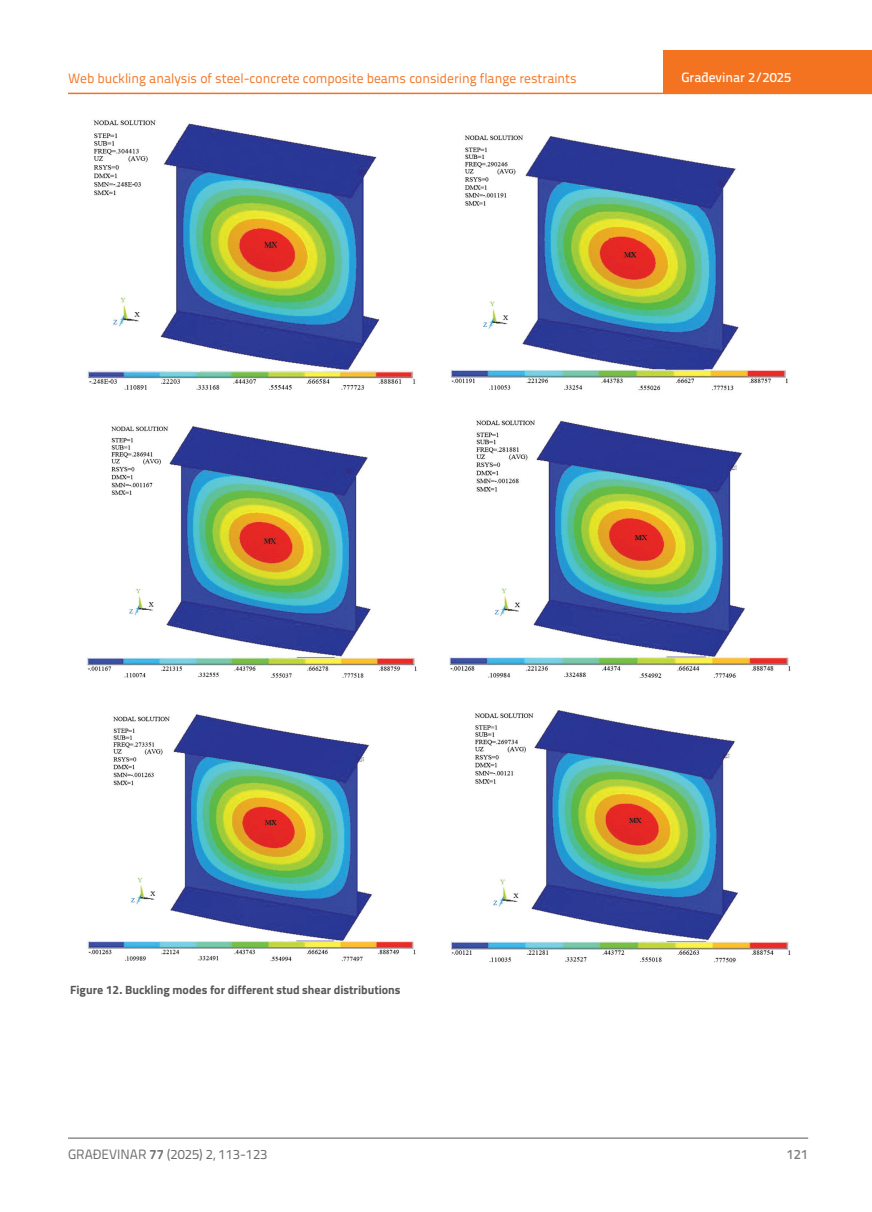
<style>
.page{position:relative;width:872px;height:1212px;background:#fff}
.page>*{position:absolute;margin:0;border:0;box-sizing:border-box;transform-origin:0 0}
.t1{font:13.5px "Titillium Text 22 L";color:#f47321}
.t2{font:13.5px "Titillium Text 22 L";color:#6c6d70}
.t3{font:500 13.5px "Titillium Text 22 L";color:#fff}
.t4{font:500 13.5px "Titillium Text 22 L";color:#787a7d}
.t5{font:700 12px "Titillium";color:#57585a}
.s1{font-weight:700}
</style>
<div class="page">
<hr style="left:68px;top:93px;width:804px;height:1px;background:#f47321">
<div style="left:663px;top:50px;width:209px;height:44px;background:#f47321"></div>
<hr style="left:68px;top:1138px;width:740px;height:1px;background:#57585a">
<img style="left:87px;top:120px;width:704px;height:843px">
<p class="t1" style="left:68px;top:68px;width:510px">Web buckling analysis of steel-concrete composite beams considering flange restraints</p>
<p class="t3" style="left:681px;top:67px;width:111px">Građevinar 2/2025</p>
<p class="t5" style="left:70px;top:981px;width:332px">Figure 12. Buckling modes for different stud shear distributions</p>
<p class="t2" style="left:68px;top:1144px;width:201px">GRAĐEVINAR <span class="s1">77</span> (2025) 2, 113-123</p>
<p class="t4" style="left:786px;top:1144px;width:23px">121</p>
</div>
